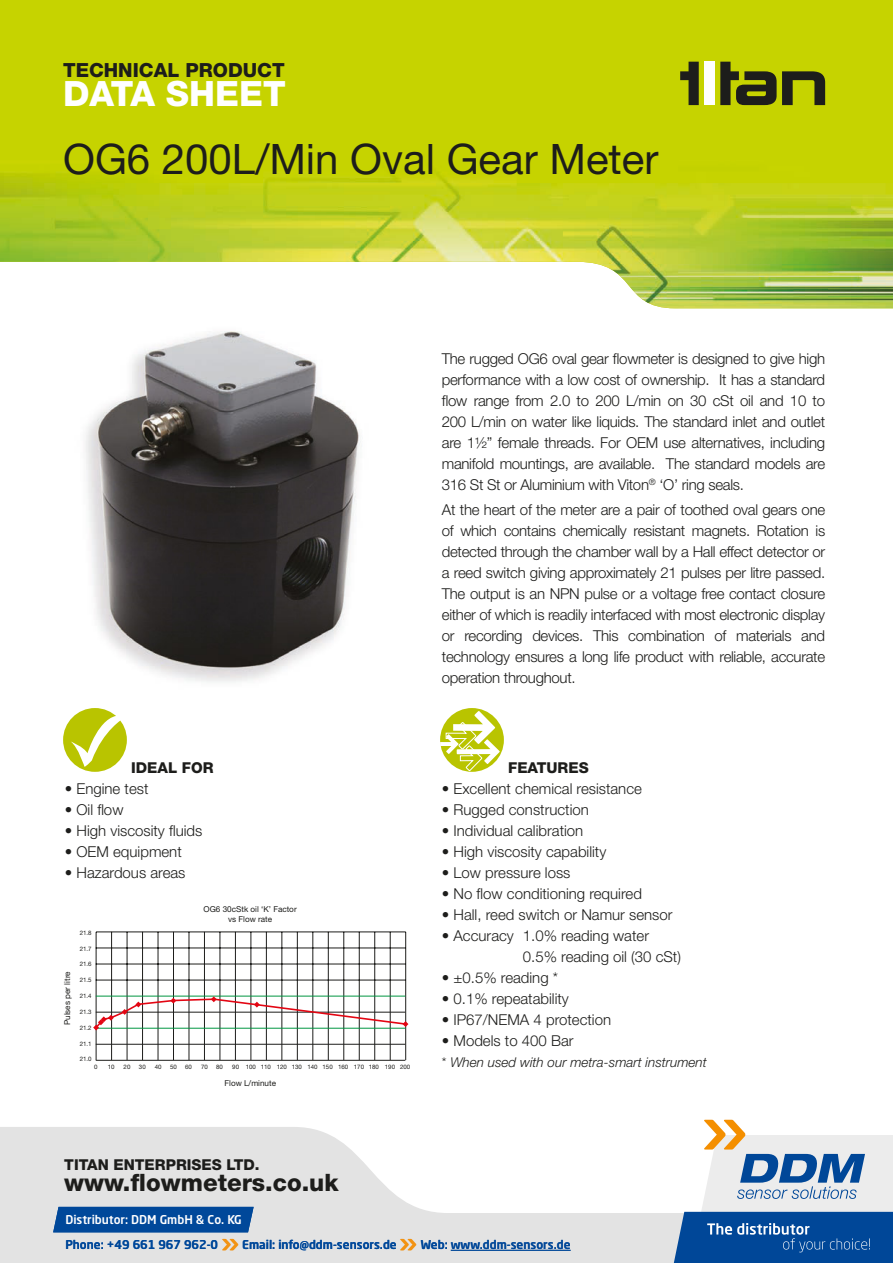
<style>
.page{position:relative;width:893px;height:1263px;background:#fff}
.page>*{position:absolute;margin:0;border:0;box-sizing:border-box;transform-origin:0 0}
.t1{font:500 69px "Neo Sans Std";color:#f48f00}
.t2{font:42px "Helvetica Neue";color:#1d1d1b}
.t3{font:800 34.95px "Helvetica Neue";color:#fff}
.t4{font:500 26.25px "Neo Sans Std";color:#f39313}
.t5{font:800 24px "Helvetica Neue";color:#1d1d1b}
.t6{font:800 19.5px "Helvetica Neue";color:#1d1d1b}
.t7{font:300 15px/21px "Helvetica Neue";color:#1d1d1b;text-align:justify}
.t8{font:800 15px "Helvetica Neue";color:#1d1d1b}
.t9{font:italic 300 13.5px "Helvetica Neue";color:#1d1d1b}
.t10{font:500 12px "Neo Sans Std";color:#00489a}
.t11{font:500 12px "Neo Sans Std";color:#fff}
.t12{font:8.1px/9.8px "Helvetica Neue";color:#1d1d1b;text-align:center}
.t13{font:6.15px "Helvetica Neue";color:#1d1d1b}
.s1{font-style:normal}
.s2{font-size:26.25px;color:#f39313}
.s3{color:#275b9b}
</style>
<div class="page">
<img style="left:85px;top:331px;width:276px;height:351px">
<hr style="left:96px;top:932px;width:1px;height:128px;background:#1d1d1b">
<hr style="left:111px;top:932px;width:1px;height:128px;background:#1d1d1b">
<hr style="left:127px;top:932px;width:1px;height:128px;background:#1d1d1b">
<hr style="left:142px;top:932px;width:1px;height:128px;background:#1d1d1b">
<hr style="left:158px;top:932px;width:1px;height:128px;background:#1d1d1b">
<hr style="left:173px;top:932px;width:1px;height:128px;background:#1d1d1b">
<hr style="left:189px;top:932px;width:1px;height:128px;background:#1d1d1b">
<hr style="left:204px;top:932px;width:1px;height:128px;background:#1d1d1b">
<hr style="left:220px;top:932px;width:1px;height:128px;background:#1d1d1b">
<hr style="left:235px;top:932px;width:1px;height:128px;background:#1d1d1b">
<hr style="left:251px;top:932px;width:1px;height:128px;background:#1d1d1b">
<hr style="left:266px;top:932px;width:1px;height:128px;background:#1d1d1b">
<hr style="left:282px;top:932px;width:1px;height:128px;background:#1d1d1b">
<hr style="left:297px;top:932px;width:1px;height:128px;background:#1d1d1b">
<hr style="left:313px;top:932px;width:1px;height:128px;background:#1d1d1b">
<hr style="left:328px;top:932px;width:1px;height:128px;background:#1d1d1b">
<hr style="left:344px;top:932px;width:1px;height:128px;background:#1d1d1b">
<hr style="left:359px;top:932px;width:1px;height:128px;background:#1d1d1b">
<hr style="left:374px;top:932px;width:1px;height:128px;background:#1d1d1b">
<hr style="left:390px;top:932px;width:1px;height:128px;background:#1d1d1b">
<hr style="left:405px;top:932px;width:1px;height:128px;background:#1d1d1b">
<hr style="left:96px;top:932px;width:310px;height:1px;background:#1d1d1b">
<hr style="left:96px;top:948px;width:309px;height:1px;background:#1d1d1b">
<hr style="left:96px;top:964px;width:309px;height:1px;background:#1d1d1b">
<hr style="left:96px;top:980px;width:309px;height:1px;background:#1d1d1b">
<hr style="left:96px;top:1044px;width:309px;height:1px;background:#1d1d1b">
<hr style="left:96px;top:1060px;width:309px;height:1px;background:#1d1d1b">
<svg style="left:93px;top:996px;width:315px;height:34px"></svg>
<svg style="left:440px;top:708px;width:64px;height:64px"></svg>
<svg style="left:440px;top:711px;width:60px;height:60px"></svg>
<div style="left:63px;top:708px;width:64px;height:64px;background:#b9c400;border-radius:50%"></div>
<svg style="left:71px;top:715px;width:53px;height:52px"></svg>
<img style="left:0;top:0;width:893px;height:308px">
<div style="left:704px;top:62px;width:11px;height:43px;background:#fff"></div>
<svg style="left:680px;top:62px;width:19px;height:43px"></svg>
<svg style="left:720px;top:62px;width:105px;height:43px;background:#6c720e"></svg>
<svg style="left:0;top:1127px;width:671px;height:136px;fill:#e3e3e3"></svg>
<svg style="left:671px;top:1135px;width:222px;height:128px;background:#82a2c7"></svg>
<div style="left:53px;top:1207px;width:201px;height:25px;background:#00489a"></div>
<hr style="left:451px;top:1250px;width:120px;height:1px;background:#00489a">
<h3 class="t6" style="left:63px;top:58px;width:223px">TECHNICAL PRODUCT</h3>
<h3 class="t3" style="left:63px;top:73px;width:224px">DATA SHEET</h3>
<h2 class="t2" style="left:63px;top:134px;width:597px">OG6 200L/Min Oval Gear Meter</h2>
<p class="t8" style="left:131px;top:758px;width:84px">IDEAL FOR</p>
<p class="t7" style="left:65px;top:777px;width:85px">• Engine test</p>
<p class="t7" style="left:65px;top:798px;width:60px">• Oil flow</p>
<p class="t7" style="left:65px;top:819px;width:139px">• High viscosity fluids</p>
<p class="t7" style="left:65px;top:840px;width:118px">• OEM equipment</p>
<p class="t7" style="left:65px;top:861px;width:122px">• Hazardous areas</p>
<p class="t12" style="left:62px;top:1025px;width:55px;rotate:-90deg">Pulses per litre</p>
<p class="t13" style="left:80px;top:929px;width:13px">21.8</p>
<p class="t13" style="left:80px;top:945px;width:13px">21.7</p>
<p class="t13" style="left:80px;top:960px;width:13px">21.6</p>
<p class="t13" style="left:80px;top:976px;width:13px">21.5</p>
<p class="t13" style="left:80px;top:992px;width:13px">21.4</p>
<p class="t13" style="left:80px;top:1008px;width:13px">21.3</p>
<p class="t13" style="left:80px;top:1024px;width:13px">21.2</p>
<p class="t13" style="left:80px;top:1040px;width:13px">21.1</p>
<p class="t13" style="left:80px;top:1055px;width:13px">21.0</p>
<p class="t13" style="left:94px;top:1063px;width:5px">0</p>
<p class="t12" style="left:204px;top:904px;width:95px">OG6 30cStk oil ‘K’ Factor vs Flow rate</p>
<p class="t13" style="left:108px;top:1063px;width:8px">10</p>
<p class="t13" style="left:124px;top:1063px;width:8px">20</p>
<p class="t13" style="left:139px;top:1063px;width:8px">30</p>
<p class="t13" style="left:155px;top:1063px;width:8px">40</p>
<p class="t13" style="left:170px;top:1063px;width:8px">50</p>
<p class="t13" style="left:185px;top:1063px;width:8px">60</p>
<p class="t13" style="left:201px;top:1063px;width:8px">70</p>
<p class="t13" style="left:216px;top:1063px;width:8px">80</p>
<p class="t13" style="left:232px;top:1063px;width:180px">90 100 110 120 130 140 150 160 170 180 190 200</p>
<p class="t12" style="left:225px;top:1078px;width:53px">Flow L/minute</p>
<p class="t7" style="left:442px;top:347px;width:385px">The rugged OG6 oval gear flowmeter is designed to give high performance with a low cost of ownership. It has a standard flow range from 2.0 to 200 L/min on 30 cSt oil and 10 to 200 L/min on water like liquids. The standard inlet and outlet are 1½” female threads. For OEM use alternatives, including manifold mountings, are available. The standard models are 316 St St or Aluminium with Viton<sup>®</sup> ‘O’ ring seals.</p>
<p class="t7" style="left:442px;top:499px;width:385px">At the heart of the meter are a pair of toothed oval gears one of which contains chemically resistant magnets. Rotation is detected through the chamber wall by a Hall effect detector or a reed switch giving approximately 21 pulses per litre passed.<br>The output is an NPN pulse or a voltage free contact closure either of which is readily interfaced with most electronic display or recording devices. This combination of materials and technology ensures a long life product with reliable, accurate operation throughout.</p>
<p class="t8" style="left:508px;top:758px;width:82px">FEATURES</p>
<p class="t7" style="left:442px;top:777px;width:202px">• Excellent chemical resistance</p>
<p class="t7" style="left:442px;top:798px;width:148px">• Rugged construction</p>
<p class="t7" style="left:442px;top:819px;width:143px">• Individual calibration</p>
<p class="t7" style="left:442px;top:840px;width:166px">• High viscosity capability</p>
<p class="t7" style="left:442px;top:861px;width:130px">• Low pressure loss</p>
<p class="t7" style="left:442px;top:882px;width:202px">• No flow conditioning required</p>
<p class="t7" style="left:442px;top:903px;width:232px">• Hall, reed switch or Namur sensor</p>
<p class="t7" style="left:523px;top:924px;width:160px;text-indent:-81px">• Accuracy 1.0% reading water<br>0.5% reading oil (30 cSt)</p>
<p class="t7" style="left:442px;top:966px;width:118px">• ±0.5% reading *</p>
<p class="t7" style="left:442px;top:987px;width:128px">• 0.1% repeatability</p>
<p class="t7" style="left:442px;top:1008px;width:171px">• IP67/NEMA 4 protection</p>
<p class="t7" style="left:442px;top:1029px;width:133px">• Models to 400 Bar</p>
<p class="t9" style="left:442px;top:1054px;width:267px"><span class="s1">*</span> When used with our metra-smart instrument</p>
<h1 class="t1" style="left:700px;top:1085px;width:49px">»</h1>
<p class="t8" style="left:64px;top:1156px;width:197px">TITAN ENTERPRISES LTD.</p>
<h3 class="t5" style="left:64px;top:1168px;width:276px">www.flowmeters.co.uk</h3>
<p class="t11" style="left:65px;top:1212px;width:178px">Distributor: DDM GmbH &amp; Co. KG</p>
<p class="t10" style="left:65px;top:1237px;width:154px">Phone: +49 661 967 962-0</p>
<p class="t10" style="left:242px;top:1237px;width:330px">Email: info@ddm-sensors.de <span class="s2">»</span> <span class="s3">www.ddm-sensors.de</span></p>
<h3 class="t4" style="left:221px;top:1225px;width:20px">»</h3>
<p class="t10" style="left:421px;top:1237px;width:28px">Web:</p>
</div>
